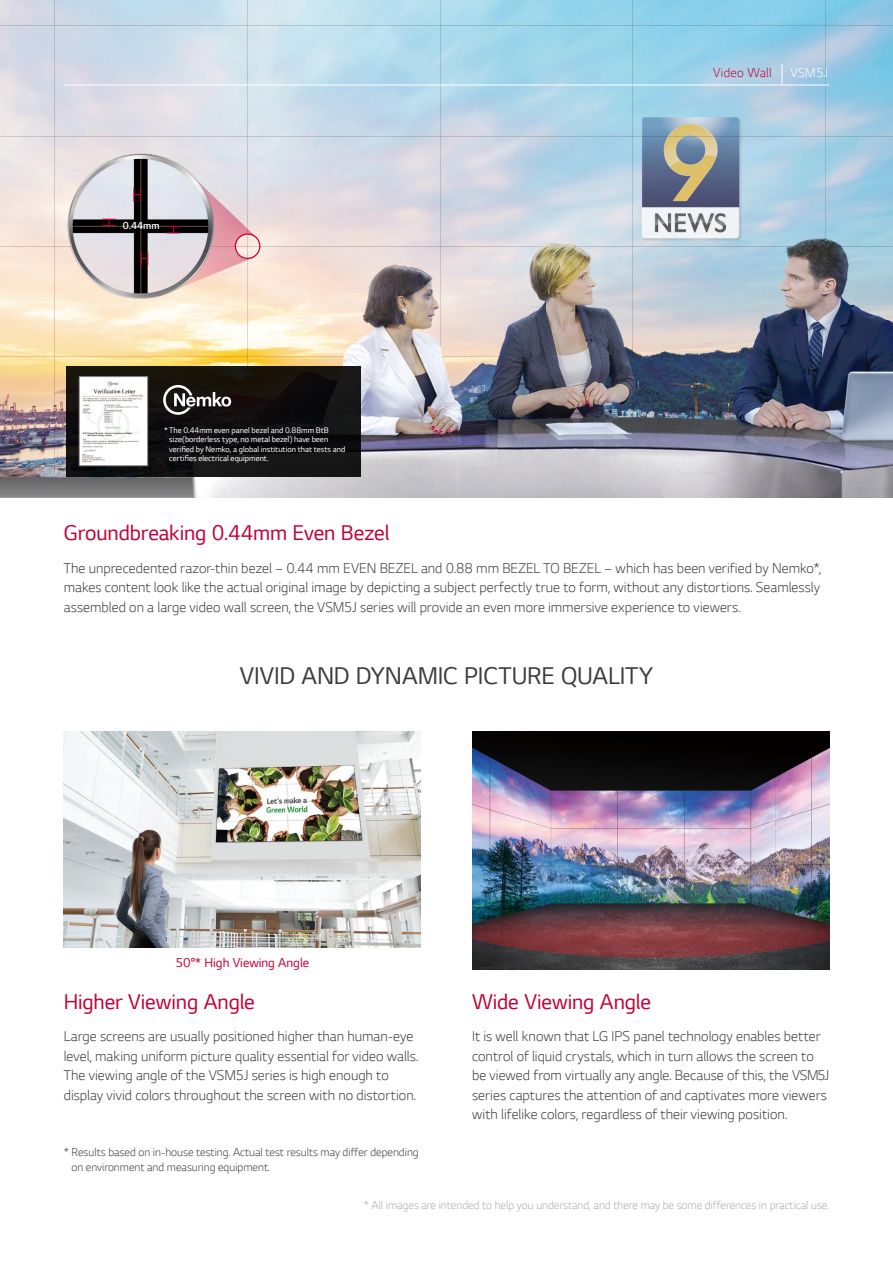
<style>
.page{position:relative;width:893px;height:1263px;background:#fff}
.page>*{position:absolute;margin:0;border:0;box-sizing:border-box;transform-origin:0 0}
.t1{font:25.5px "LG Smart";color:#3e3a39}
.t2{font:22.5px "LG Smart";letter-spacing:-.005em;color:#c30037}
.t3{font:300 15px/19.5px "LG Smart";letter-spacing:.005em;color:#3e3a39}
.t4{font:13.5px "LG Smart";color:#c30037}
.t5{font:300 13.5px "LG Smart";letter-spacing:.025em;color:#c30037}
.t6{font:300 13.5px "LG Smart";letter-spacing:.025em;color:#fff}
.t7{font:300 12px/15px "LG Smart";color:#3e3a39}
.t8{font:300 12px "LG Smart";color:#aaabab}
.t9{font:300 10.65px "LG Smart";color:#fff}
.t10{font:8.55px/9.6px "LG Smart";color:#fff}
</style>
<div class="page">
<img style="left:64px;top:731px;width:357px;height:216px">
<img style="left:0;top:0;width:893px;height:497px">
<div style="left:235px;top:233px;width:25px;height:26px;border:1px solid #c30037;border-radius:50%"></div>
<img style="left:62px;top:119px;width:159px;height:191px">
<svg style="left:102px;top:219px;width:14px;height:7px"></svg>
<svg style="left:133px;top:161px;width:122px;height:134px;background:#beaeb1"></svg>
<div style="left:67px;top:366px;width:294px;height:111px;background:linear-gradient(to bottom,#17120d,#0e0f13)"></div>
<img style="left:81px;top:379px;width:65px;height:85px">
<div style="left:79px;top:377px;width:69px;height:89px;border:1px solid #727171"></div>
<svg style="left:163px;top:385px;width:68px;height:30px"></svg>
<img style="left:472px;top:731px;width:357px;height:238px">
<hr style="left:64px;top:85px;width:765px;height:1px;background:#fff">
<svg style="left:782px;top:64px;width:1px;height:21px"></svg>
<p class="t9" style="left:123px;top:218px;width:38px">0.44mm</p>
<p class="t10" style="left:169px;top:425px;width:178px;text-indent:-5px">* The 0.44mm even panel bezel and 0.88mm BtB size(borderless type, no metal bezel) have been verified by Nemko, a global institution that tests and certifies electrical equipment.</p>
<p class="t5" style="left:713px;top:63px;width:60px">Video Wall</p>
<p class="t6" style="left:790px;top:63px;width:39px">VSM5J</p>
<h2 class="t2" style="left:64px;top:518px;width:327px">Groundbreaking 0.44mm Even Bezel</h2>
<p class="t3" style="left:64px;top:557px;width:759px;text-align:justify">The unprecedented razor-thin bezel – 0.44 mm EVEN BEZEL and 0.88 mm BEZEL TO BEZEL – which has been verified by Nemko*, makes content look like the actual original image by depicting a subject perfectly true to form, without any distortions. Seamlessly assembled on a large video wall screen, the VSM5J series will provide an even more immersive experience to viewers.</p>
<h1 class="t1" style="left:240px;top:659px;width:415px">VIVID AND DYNAMIC PICTURE QUALITY</h1>
<p class="t4" style="left:176px;top:953px;width:135px">50°* High Viewing Angle</p>
<h2 class="t2" style="left:64px;top:987px;width:193px">Higher Viewing Angle</h2>
<p class="t3" style="left:64px;top:1026px;width:356px">Large screens are usually positioned higher than human-eye level, making uniform picture quality essential for video walls.<br>The viewing angle of the VSM5J series is high enough to display vivid colors throughout the screen with no distortion.</p>
<p class="t7" style="left:71px;top:1144px;width:349px;text-indent:-8px">* Results based on in-house testing. Actual test results may differ depending on environment and measuring equipment.</p>
<h2 class="t2" style="left:472px;top:987px;width:180px">Wide Viewing Angle</h2>
<p class="t3" style="left:472px;top:1026px;width:359px">It is well known that LG IPS panel technology enables better control of liquid crystals, which in turn allows the screen to be viewed from virtually any angle. Because of this, the VSM5J series captures the attention of and captivates more viewers with lifelike colors, regardless of their viewing position.</p>
<p class="t8" style="left:364px;top:1197px;width:467px">* All images are intended to help you understand, and there may be some differences in practical use.</p>
</div>
